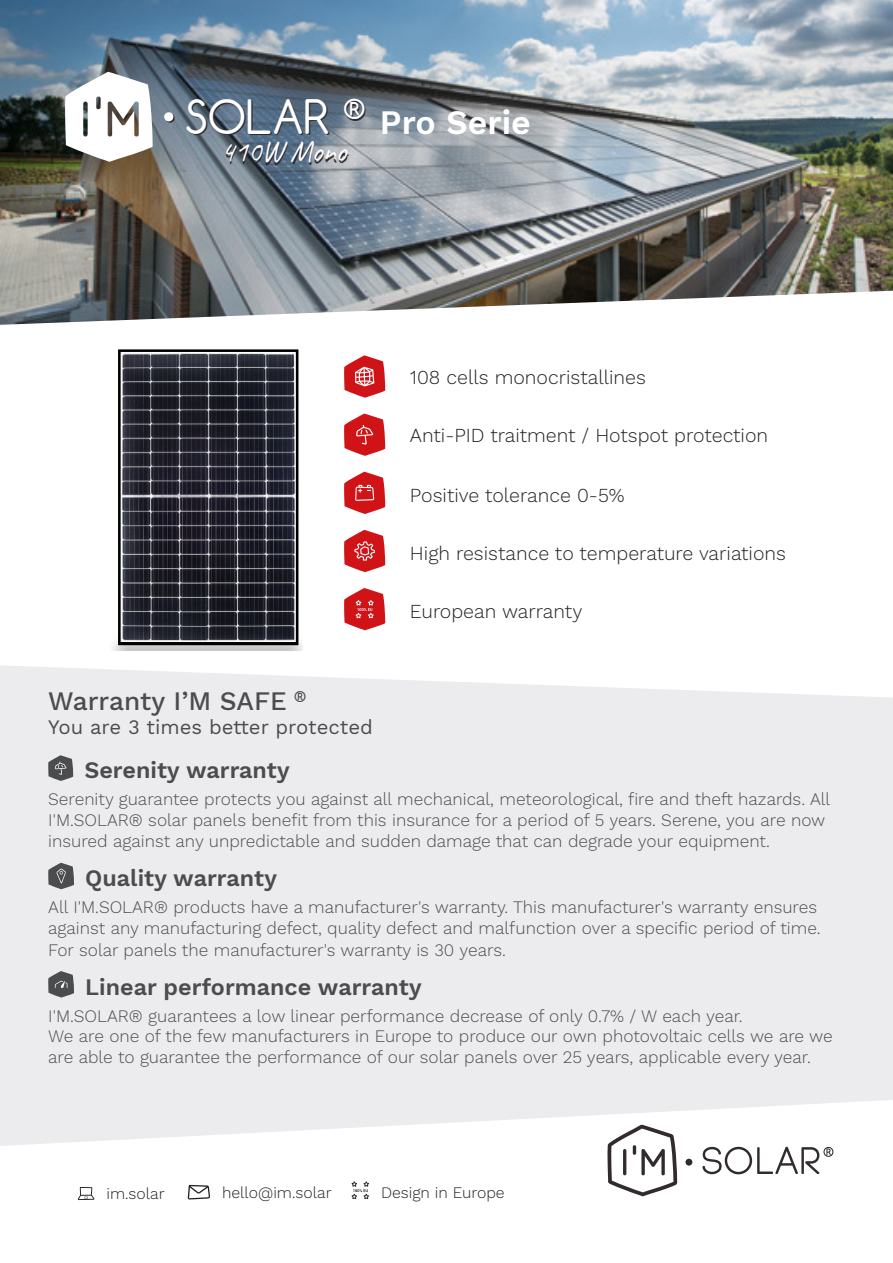
<style>
.page{position:relative;width:893px;height:1263px;background:#fff}
.page>*{position:absolute;margin:0;border:0;box-sizing:border-box;transform-origin:0 0}
.t1{font:44.7px "Comfortaa";color:#fff}
.t2{font:600 33.75px "Work Sans";color:#fff}
.t3{font:30px "Caveat";color:#fff}
.t4{font:500 26.25px "Work Sans";color:#4b4c4d}
.t5{font:600 23.25px "Work Sans";color:#4b4c4d}
.t6{font:20.25px "Work Sans";color:#4b4c4d}
.t7{font:300 19.5px "Work Sans";color:#231f20}
.t8{font:300 17.25px/21.1px "Work Sans";color:#4b4c4d}
.t9{font:300 15.75px "Work Sans";color:#231f20}
</style>
<div class="page">
<img style="left:0;top:0;width:893px;height:325px">
<svg style="left:65px;top:72px;width:88px;height:90px"></svg>
<svg style="left:165px;top:114px;width:10px;height:9px"></svg>
<div style="left:164px;top:112px;width:9px;height:9px;background:#fff;border-radius:50%"></div>
<div style="left:685px;top:1159px;width:7px;height:6px;background:#312b2e;border-radius:50%"></div>
<svg style="left:607px;top:1146px;width:70px;height:50px"></svg>
<svg style="left:702px;top:1146px;width:131px;height:28px"></svg>
<svg style="left:78px;top:1187px;width:16px;height:13px"></svg>
<svg style="left:188px;top:1185px;width:22px;height:14px"></svg>
<svg style="left:352px;top:1181px;width:17px;height:18px"></svg>
<svg style="left:0;top:665px;width:893px;height:481px;background:#ededef"></svg>
<svg style="left:344px;top:355px;width:41px;height:43px"></svg>
<svg style="left:344px;top:414px;width:41px;height:42px"></svg>
<svg style="left:344px;top:530px;width:41px;height:42px"></svg>
<svg style="left:344px;top:472px;width:41px;height:42px"></svg>
<svg style="left:344px;top:588px;width:41px;height:42px"></svg>
<svg style="left:48px;top:755px;width:25px;height:26px"></svg>
<svg style="left:48px;top:863px;width:26px;height:26px"></svg>
<svg style="left:48px;top:971px;width:26px;height:26px"></svg>
<img style="left:113px;top:349px;width:190px;height:302px">
<p class="t1" style="left:185px;top:89px;width:182px">SOLAR <sup>®</sup></p>
<p class="t3" style="left:221px;top:132px;width:127px">410W Mono</p>
<p class="t2" style="left:380px;top:103px;width:152px">Pro Serie</p>
<p class="t7" style="left:410px;top:366px;width:237px">108 cells monocristallines</p>
<p class="t7" style="left:410px;top:424px;width:360px">Anti-PID traitment / Hotspot protection</p>
<p class="t7" style="left:410px;top:484px;width:216px">Positive tolerance 0-5%</p>
<p class="t7" style="left:410px;top:542px;width:378px">High resistance to temperature variations</p>
<p class="t7" style="left:410px;top:600px;width:174px">European warranty</p>
<p class="t4" style="left:48px;top:686px;width:259px">Warranty I’M SAFE <sup>®</sup></p>
<p class="t6" style="left:48px;top:716px;width:326px">You are 3 times better protected</p>
<p class="t5" style="left:84px;top:756px;width:207px">Serenity warranty</p>
<p class="t8" style="left:48px;top:789px;width:783px">Serenity guarantee protects you against all mechanical, meteorological, fire and theft hazards. All<br>I'M.SOLAR® solar panels benefit from this insurance for a period of 5 years. Serene, you are now insured against any unpredictable and sudden damage that can degrade your equipment.</p>
<p class="t5" style="left:85px;top:865px;width:193px">Quality warranty</p>
<p class="t8" style="left:48px;top:897px;width:774px">All I'M.SOLAR® products have a manufacturer's warranty. This manufacturer's warranty ensures against any manufacturing defect, quality defect and malfunction over a specific period of time.<br>For solar panels the manufacturer's warranty is 30 years.</p>
<p class="t5" style="left:85px;top:973px;width:338px">Linear performance warranty</p>
<p class="t8" style="left:48px;top:1006px;width:696px">I'M.SOLAR® guarantees a low linear performance decrease of only 0.7% / W each year.</p>
<p class="t8" style="left:48px;top:1027px;width:786px;line-height:20.7px">We are one of the few manufacturers in Europe to produce our own photovoltaic cells we are we are able to guarantee the performance of our solar panels over 25 years, applicable every year.</p>
<p class="t9" style="left:106px;top:1184px;width:60px">im.solar</p>
<p class="t9" style="left:222px;top:1183px;width:111px">hello@im.solar</p>
<p class="t9" style="left:381px;top:1183px;width:125px">Design in Europe</p>
</div>
